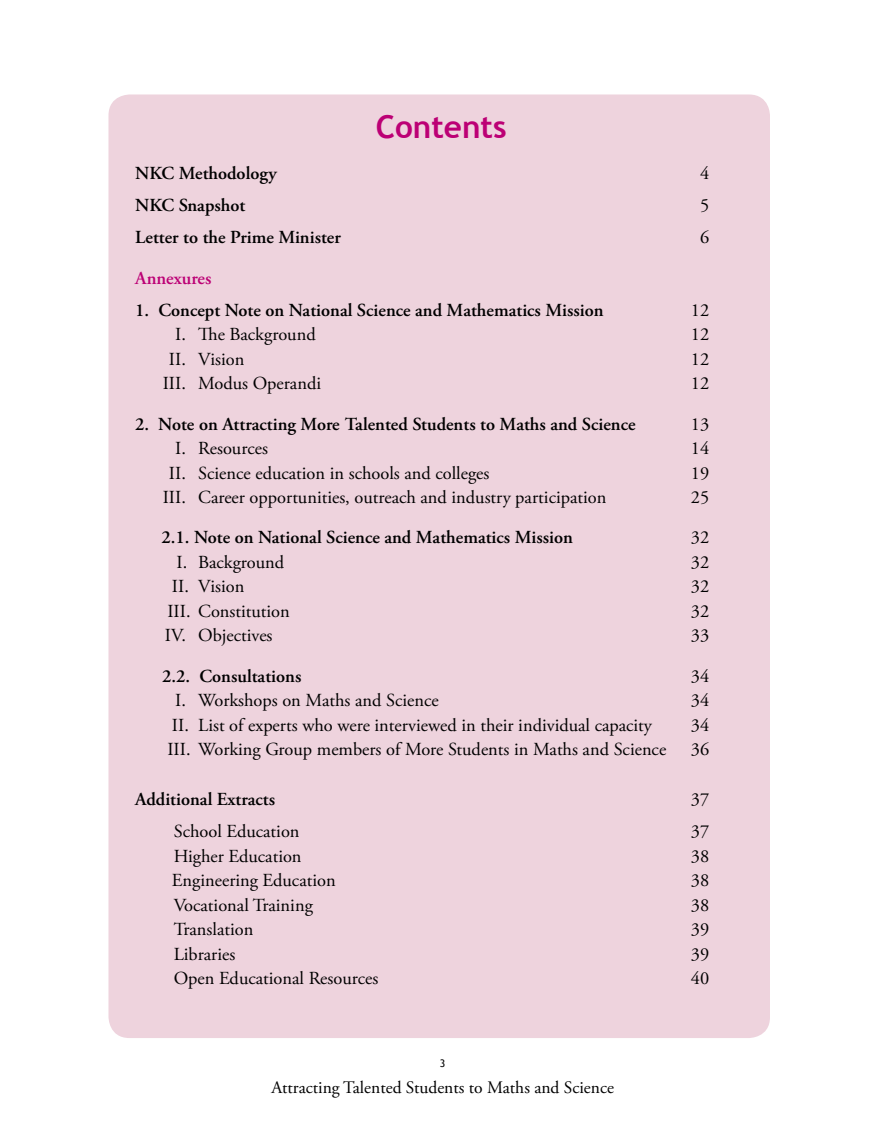
<style>
.page{position:relative;width:882px;height:1134px;background:#fff}
.page>*{position:absolute;margin:0;border:0;box-sizing:border-box;transform-origin:0 0}
.t1{font:700 31.5px "Trebuchet MS";color:#bc0075}
.t2{font:18.38px "Adobe Garamond Pro";color:#000}
.t3{font:600 18.38px "Adobe Garamond Pro";color:#000}
.t4{font:600 18.38px "Adobe Garamond Pro";color:#bc0075}
.t5{font:17.5px "Adobe Garamond Pro";color:#000}
.t6{font:10.5px "Trebuchet MS";color:#000}
</style>
<div class="page">
<div style="left:109px;top:94px;width:661px;height:944px;background:#eed3dd;border-radius:21px"></div>
<h1 class="t1" style="left:376px;top:107px;width:132px">Contents</h1>
<p class="t3" style="left:135px;top:162px;width:143px">NKC Methodology</p>
<p class="t2" style="left:700px;top:162px;width:11px">4</p>
<p class="t3" style="left:135px;top:195px;width:112px">NKC Snapshot</p>
<p class="t2" style="left:700px;top:194px;width:11px">5</p>
<p class="t3" style="left:135px;top:227px;width:207px">Letter to the Prime Minister</p>
<p class="t2" style="left:700px;top:226px;width:11px">6</p>
<p class="t4" style="left:135px;top:267px;width:78px">Annexures</p>
<p class="t3" style="left:135px;top:300px;width:470px">1. Concept Note on National Science and Mathematics Mission</p>
<p class="t2" style="left:691px;top:299px;width:20px">12</p>
<p class="t2" style="left:175px;top:324px;width:142px">I. The Background</p>
<p class="t2" style="left:691px;top:324px;width:20px">12</p>
<p class="t2" style="left:169px;top:348px;width:77px">II. Vision</p>
<p class="t2" style="left:691px;top:348px;width:20px">12</p>
<p class="t2" style="left:163px;top:373px;width:160px">III. Modus Operandi</p>
<p class="t2" style="left:691px;top:373px;width:20px">12</p>
<p class="t3" style="left:135px;top:413px;width:502px">2. Note on Attracting More Talented Students to Maths and Science</p>
<p class="t2" style="left:691px;top:413px;width:20px">13</p>
<p class="t2" style="left:175px;top:437px;width:94px">I. Resources</p>
<p class="t2" style="left:691px;top:437px;width:20px">14</p>
<p class="t2" style="left:169px;top:462px;width:322px">II. Science education in schools and colleges</p>
<p class="t2" style="left:691px;top:462px;width:20px">19</p>
<p class="t2" style="left:163px;top:486px;width:445px">III. Career opportunities, outreach and industry participation</p>
<p class="t2" style="left:691px;top:486px;width:20px">25</p>
<p class="t3" style="left:161px;top:527px;width:413px">2.1. Note on National Science and Mathematics Mission</p>
<p class="t2" style="left:691px;top:527px;width:20px">32</p>
<p class="t2" style="left:177px;top:551px;width:109px">I. Background</p>
<p class="t2" style="left:691px;top:551px;width:20px">32</p>
<p class="t2" style="left:172px;top:576px;width:74px">II. Vision</p>
<p class="t2" style="left:691px;top:576px;width:20px">32</p>
<p class="t2" style="left:167px;top:600px;width:124px">III. Constitution</p>
<p class="t2" style="left:691px;top:600px;width:20px">32</p>
<p class="t2" style="left:165px;top:625px;width:109px">IV. Objectives</p>
<p class="t2" style="left:691px;top:625px;width:20px">33</p>
<p class="t3" style="left:162px;top:665px;width:141px">2.2. Consultations</p>
<p class="t2" style="left:691px;top:665px;width:20px">34</p>
<p class="t2" style="left:175px;top:689px;width:265px">I. Workshops on Maths and Science</p>
<p class="t2" style="left:691px;top:689px;width:20px">34</p>
<p class="t2" style="left:172px;top:714px;width:482px">II. List of experts who were interviewed in their individual capacity</p>
<p class="t2" style="left:691px;top:714px;width:20px">34</p>
<p class="t2" style="left:167px;top:738px;width:500px">III. Working Group members of More Students in Maths and Science</p>
<p class="t2" style="left:691px;top:738px;width:20px">36</p>
<p class="t3" style="left:135px;top:788px;width:141px">Additional Extracts</p>
<p class="t2" style="left:691px;top:788px;width:20px">37</p>
<p class="t2" style="left:174px;top:820px;width:127px">School Education</p>
<p class="t2" style="left:691px;top:820px;width:20px">37</p>
<p class="t2" style="left:174px;top:845px;width:129px">Higher Education</p>
<p class="t2" style="left:691px;top:845px;width:20px">38</p>
<p class="t2" style="left:172px;top:869px;width:165px">Engineering Education</p>
<p class="t2" style="left:691px;top:869px;width:20px">38</p>
<p class="t2" style="left:174px;top:894px;width:141px">Vocational Training</p>
<p class="t2" style="left:691px;top:894px;width:20px">38</p>
<p class="t2" style="left:174px;top:918px;width:81px">Translation</p>
<p class="t2" style="left:691px;top:918px;width:20px">39</p>
<p class="t2" style="left:174px;top:943px;width:63px">Libraries</p>
<p class="t2" style="left:691px;top:943px;width:20px">39</p>
<p class="t2" style="left:174px;top:967px;width:206px">Open Educational Resources</p>
<p class="t2" style="left:691px;top:967px;width:20px">40</p>
<p class="t6" style="left:440px;top:1057px;width:7px">3</p>
<p class="t5" style="left:271px;top:1077px;width:344px">Attracting Talented Students to Maths and Science</p>
</div>
